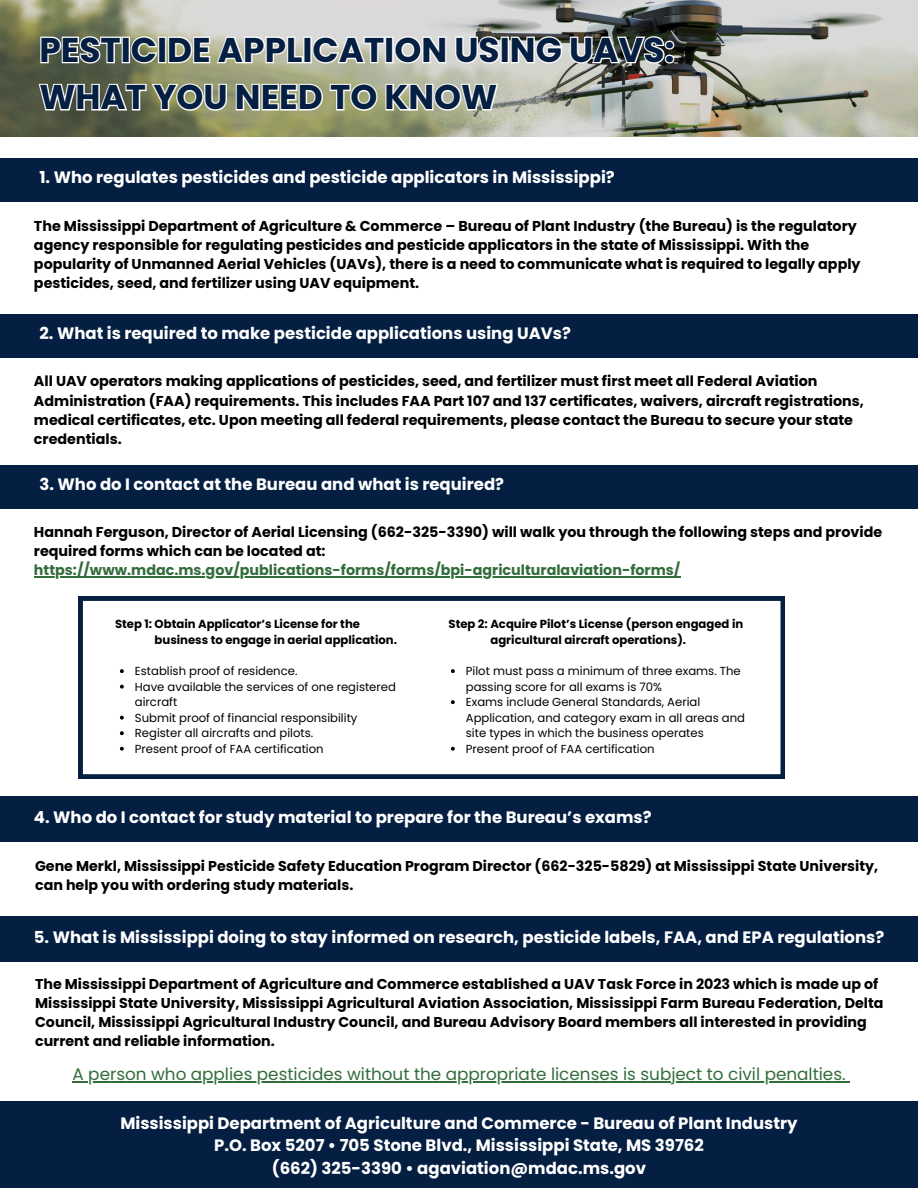
<style>
.page{position:relative;width:918px;height:1188px;background:#fff}
.page>*{position:absolute;margin:0;border:0;box-sizing:border-box;transform-origin:0 0}
.t1{font:700 34.35px/47.2px "Poppins";color:#051f42}
.t2{font:16.8px "Poppins";color:#336d3c}
.t3{font:700 16.5px/22.5px "Poppins";color:#fff;text-align:center}
.t4{font:700 14.25px/19.2px "Poppins";color:#000}
.t5{font:700 14.25px "Poppins";color:#336d3c}
.t6{font:11.7px/15.5px "Poppins";color:#000}
.t7{font:700 11.7px/15.5px "Poppins";color:#000}
</style>
<div class="page">
<img style="left:0;top:0;width:918px;height:136px">
<div style="left:0;top:158px;width:918px;height:43px;background:#051f42"></div>
<div style="left:0;top:314px;width:918px;height:43px;background:#051f42"></div>
<div style="left:0;top:465px;width:918px;height:44px;background:#051f42"></div>
<svg style="left:78px;top:596px;width:707px;height:183px"></svg>
<div style="left:0;top:796px;width:918px;height:45px;background:#051f42"></div>
<div style="left:1px;top:916px;width:917px;height:45px;background:#051f42"></div>
<div style="left:0;top:1101px;width:918px;height:87px;background:#051f42"></div>
<svg style="left:39px;top:35px;width:637px;height:31px"></svg>
<svg style="left:37px;top:82px;width:463px;height:33px"></svg>
<hr style="left:34px;top:576px;width:646px;height:2px;background:#336d3c">
<svg style="left:120px;top:669px;width:4px;height:4px"></svg>
<svg style="left:120px;top:685px;width:4px;height:4px"></svg>
<svg style="left:120px;top:716px;width:4px;height:4px"></svg>
<svg style="left:120px;top:731px;width:4px;height:4px"></svg>
<svg style="left:120px;top:747px;width:4px;height:4px"></svg>
<svg style="left:451px;top:669px;width:4px;height:4px"></svg>
<svg style="left:451px;top:700px;width:4px;height:4px"></svg>
<svg style="left:451px;top:747px;width:4px;height:4px"></svg>
<hr style="left:73px;top:1082px;width:773px;height:1px;background:#336d3c">
<h1 class="t1" style="left:39px;top:26px;width:637px">PESTICIDE APPLICATION USING UAVS:<br>WHAT YOU NEED TO KNOW</h1>
<h2 class="t3" style="left:39px;top:166px;width:577px">1. Who regulates pesticides and pesticide applicators in Mississippi?</h2>
<h4 class="t4" style="left:34px;top:216px;width:828px">The Mississippi Department of Agriculture &amp; Commerce – Bureau of Plant Industry (the Bureau) is the regulatory agency responsible for regulating pesticides and pesticide applicators in the state of Mississippi. With the popularity of Unmanned Aerial Vehicles (UAVs), there is a need to communicate what is required to legally apply pesticides, seed, and fertilizer using UAV equipment.</h4>
<h2 class="t3" style="left:39px;top:322px;width:533px">2. What is required to make pesticide applications using UAVs?</h2>
<h4 class="t4" style="left:34px;top:372px;width:831px">All UAV operators making applications of pesticides, seed, and fertilizer must first meet all Federal Aviation Administration (FAA) requirements. This includes FAA Part 107 and 137 certificates, waivers, aircraft registrations, medical certificates, etc. Upon meeting all federal requirements, please contact the Bureau to secure your state credentials.</h4>
<h2 class="t3" style="left:39px;top:473px;width:466px">3. Who do I contact at the Bureau and what is required?</h2>
<h4 class="t4" style="left:34px;top:523px;width:850px">Hannah Ferguson, Director of Aerial Licensing (662-325-3390) will walk you through the following steps and provide required forms which can be located at:</h4>
<h5 class="t5" style="left:34px;top:560px;width:648px">https://www.mdac.ms.gov/publications-forms/forms/bpi-agriculturalaviation-forms/</h5>
<p class="t7" style="left:155px;top:617px;width:244px;text-indent:-40px">Step 1: Obtain Applicator’s License for the business to engage in aerial application.</p>
<p class="t6" style="left:135px;top:663px;width:164px">Establish proof of residence.</p>
<p class="t6" style="left:135px;top:679px;width:263px">Have available the services of one registered aircraft</p>
<p class="t6" style="left:135px;top:710px;width:224px">Submit proof of financial responsibility</p>
<p class="t6" style="left:135px;top:725px;width:180px">Register all aircrafts and pilots.</p>
<h5 class="t6" style="left:135px;top:741px;width:190px">Present proof of FAA certification</h5>
<p class="t7" style="left:490px;top:617px;width:254px;text-indent:-42px">Step 2: Acquire Pilot’s License (person engaged in agricultural aircraft operations).</p>
<p class="t6" style="left:466px;top:663px;width:277px">Pilot must pass a minimum of three exams. The passing score for all exams is 70%</p>
<p class="t6" style="left:466px;top:694px;width:281px">Exams include General Standards, Aerial<br>Application, and category exam in all areas and site types in which the business operates</p>
<h2 class="t6" style="left:466px;top:741px;width:190px">Present proof of FAA certification</h2>
<h4 class="t3" style="left:34px;top:806px;width:619px">4. Who do I contact for study material to prepare for the Bureau’s exams?</h4>
<h2 class="t4" style="left:35px;top:857px;width:845px">Gene Merkl, Mississippi Pesticide Safety Education Program Director (662-325-5829) at Mississippi State University, can help you with ordering study materials.</h2>
<h4 class="t3" style="left:34px;top:926px;width:852px">5. What is Mississippi doing to stay informed on research, pesticide labels, FAA, and EPA regulations?</h4>
<h3 class="t4" style="left:35px;top:974px;width:850px">The Mississippi Department of Agriculture and Commerce established a UAV Task Force in 2023 which is made up of Mississippi State University, Mississippi Agricultural Aviation Association, Mississippi Farm Bureau Federation, Delta Council, Mississippi Agricultural Industry Council, and Bureau Advisory Board members all interested in providing current and reliable information.</h3>
<h2 class="t2" style="left:73px;top:1063px;width:775px">A person who applies pesticides without the appropriate licenses is subject to civil penalties.</h2>
<p class="t3" style="left:120px;top:1112px;width:679px">Mississippi Department of Agriculture and Commerce - Bureau of Plant Industry<br>P.O. Box 5207 • 705 Stone Blvd., Mississippi State, MS 39762<br>(662) 325-3390 • agaviation@mdac.ms.gov</p>
</div>
